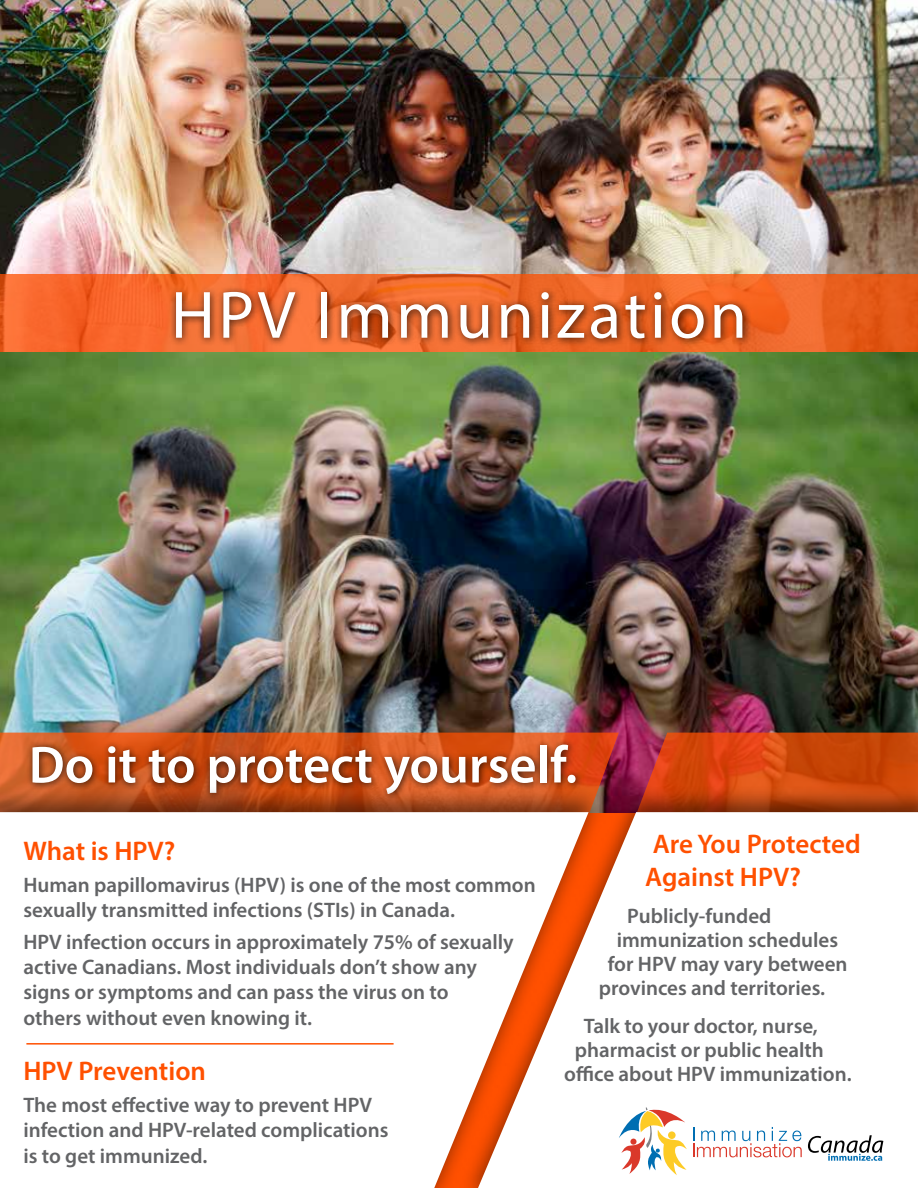
<style>
.page{position:relative;width:918px;height:1188px;background:#fff}
.page>*{position:absolute;margin:0;border:0;box-sizing:border-box;transform-origin:0 0}
.t1{font:67.5px "Myriad Pro";letter-spacing:.05em;color:#fff}
.t2{font:600 52.5px "Myriad Pro";color:#fff}
.t3{font:600 27px/32.4px "Myriad Pro";color:#ff5000}
.t4{font:600 21px/25.2px "Myriad Pro";color:#636466}
</style>
<div class="page">
<img style="left:0;top:0;width:918px;height:733px">
<svg style="left:502px;top:733px;width:416px;height:53px;background:#cb4116"></svg>
<div style="left:459px;top:786px;width:459px;height:402px;background:#000;opacity:.51"></div>
<svg style="left:607px;top:812px;width:311px;height:376px"></svg>
<div style="left:26px;top:739px;width:558px;height:63px;background:#000;opacity:.75"></div>
<svg style="left:619px;top:1107px;width:68px;height:68px"></svg>
<svg style="left:693px;top:1127px;width:109px;height:30px"></svg>
<svg style="left:808px;top:1135px;width:75px;height:26px"></svg>
<svg style="left:0;top:275px;width:918px;height:77px;background:#f06527"></svg>
<div style="left:169px;top:285px;width:583px;height:63px;background:#000;opacity:.75"></div>
<div style="left:0;top:786px;width:607px;height:402px;background:#000;opacity:.51"></div>
<svg style="left:0;top:812px;width:589px;height:376px"></svg>
<hr style="left:26px;top:1043px;width:368px;height:2px;background:#ff5000">
<h1 class="t1" style="left:171px;top:273px;width:578px">HPV Immunization</h1>
<h2 class="t2" style="left:29px;top:731px;width:550px">Do it to protect yourself.</h2>
<p class="t3" style="left:23px;top:834px;width:154px">What is HPV?</p>
<p class="t4" style="left:23px;top:872px;width:514px">Human papillomavirus (HPV) is one of the most common sexually transmitted infections (STIs) in Canada.</p>
<p class="t4" style="left:23px;top:929px;width:492px">HPV infection occurs in approximately 75% of sexually active Canadians. Most individuals don’t show any signs or symptoms and can pass the virus on to<br>others without even knowing it.</p>
<p class="t3" style="left:23px;top:1054px;width:184px">HPV Prevention</p>
<p class="t4" style="left:23px;top:1092px;width:367px">The most effective way to prevent HPV infection and HPV-related complications is to get immunized.</p>
<p class="t3" style="left:645px;top:827px;width:217px">Are You Protected<br>Against HPV?</p>
<p class="t4" style="left:627px;top:903px;width:146px">Publicly-funded</p>
<p class="t4" style="left:617px;top:927px;width:223px">immunization schedules</p>
<p class="t4" style="left:608px;top:951px;width:241px">for HPV may vary between</p>
<p class="t4" style="left:599px;top:975px;width:228px">provinces and territories.</p>
<p class="t4" style="left:584px;top:1012px;width:236px">Talk to your doctor, nurse,</p>
<p class="t4" style="left:575px;top:1036px;width:251px">pharmacist or public health</p>
<p class="t4" style="left:564px;top:1060px;width:289px">office about HPV immunization.</p>
</div>
